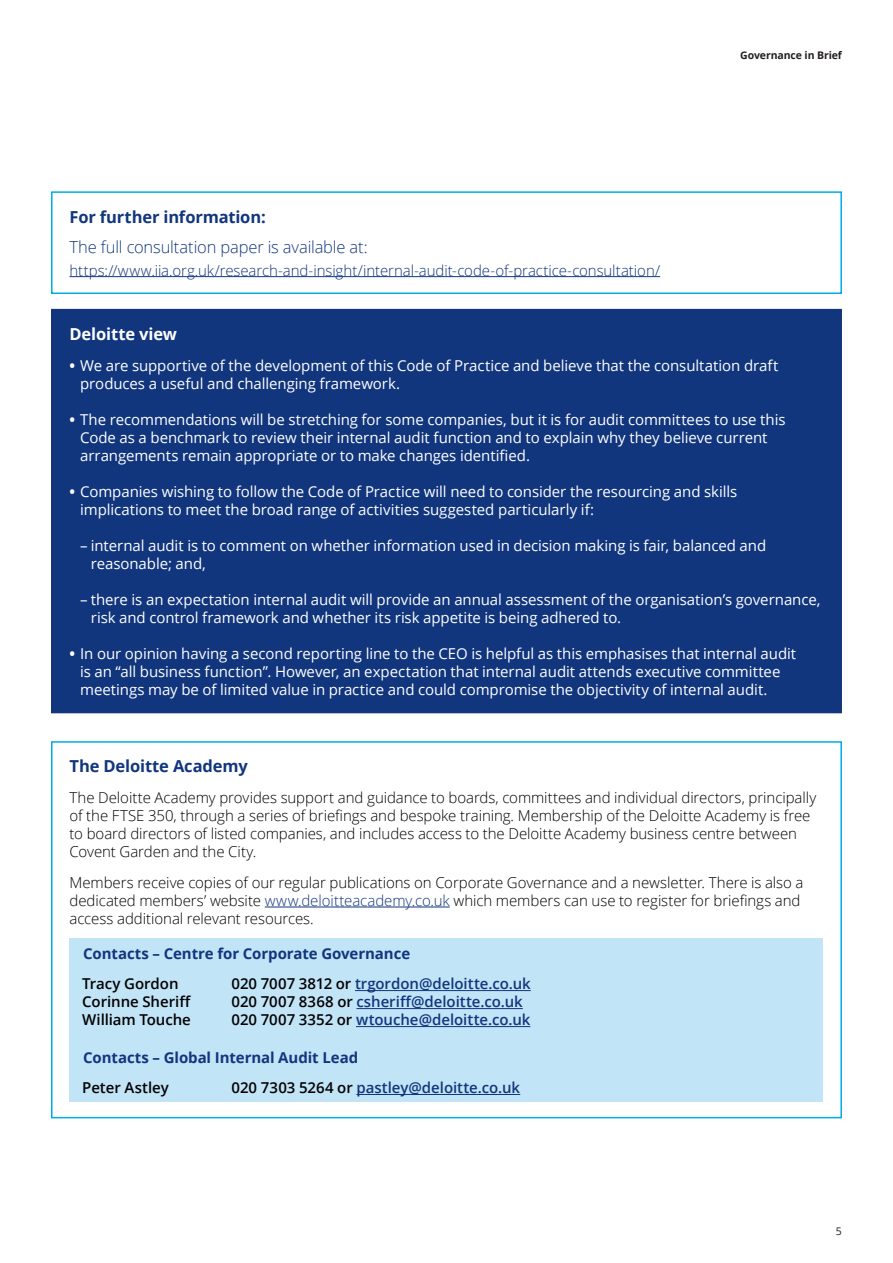
<style>
.page{position:relative;width:893px;height:1263px;background:#fff}
.page>*{position:absolute;margin:0;border:0;box-sizing:border-box;transform-origin:0 0}
.Subhead_A__8_5_12pt{font:700 16.5px "Open Sans";letter-spacing:-.01em;color:#11367e}
.Subhead_A__8_5_12pt-2{font:300 16.5px "Open Sans";letter-spacing:-.01em;color:#11367e}
.Subhead_A__8_5_12pt-3{font:700 16.5px "Open Sans";letter-spacing:-.01em;color:#fff}
.t1{font:15px/18px "Open Sans";letter-spacing:-.005em;color:#fff}
.Body_copy__8_5_12pt{font:300 15px/18px "Open Sans";letter-spacing:-.005em;color:#010101}
.Body_copy__8_5_12pt-2{font:600 15px "Open Sans";letter-spacing:-.005em;color:#11367e}
.Body_copy__8_5_12pt-3{font:300 15px "Open Sans";letter-spacing:-.005em;color:#11367e}
.Subhead_A__8_5_12pt-4{font:700 15px "Open Sans";letter-spacing:-.005em;color:#11367e}
.Body_copy__8_5_12pt-4{font:600 15px "Open Sans";letter-spacing:-.005em;color:#010101}
.t2{font:700 10.5px "Open Sans";letter-spacing:-.01em;color:#231f20}
.t3{font:10.5px "Open Sans";color:#231f20}
.s1{font-weight:700}
.s2{color:#11367e}
.s3{color:#010101}
</style>
<div class="page">
<hr style="left:70px;top:276px;width:590px;height:1px;background:#11367e">
<div style="left:51px;top:191px;width:791px;height:103px;border:2px solid #00abe7"></div>
<div style="left:52px;top:310px;width:789px;height:402px;background:#11367e"></div>
<div style="left:51px;top:309px;width:791px;height:404px;border:2px solid #11367e"></div>
<hr style="left:265px;top:907px;width:185px;height:1px;background:#11367e">
<div style="left:70px;top:939px;width:753px;height:163px;background:#c2e4f7"></div>
<hr style="left:355px;top:990px;width:176px;height:1px;background:#11367e">
<hr style="left:356px;top:1008px;width:167px;height:1px;background:#11367e">
<hr style="left:356px;top:1026px;width:174px;height:1px;background:#11367e">
<hr style="left:356px;top:1094px;width:164px;height:1px;background:#11367e">
<div style="left:51px;top:741px;width:791px;height:377px;border:2px solid #00abe7"></div>
<p class="Subhead_A__8_5_12pt" style="left:70px;top:205px;width:198px">For further information:</p>
<p class="Subhead_A__8_5_12pt-2" style="left:70px;top:236px;width:300px">The full consultation paper is available at:</p>
<p class="Body_copy__8_5_12pt-3" style="left:70px;top:260px;width:592px">https://www.iia.org.uk/research-and-insight/internal-audit-code-of-practice-consultation/</p>
<p class="t2" style="left:740px;top:48px;width:103px">Governance in Brief</p>
<p class="Subhead_A__8_5_12pt-3" style="left:70px;top:322px;width:109px">Deloitte view</p>
<p class="t1" style="left:80px;top:356px;width:700px;text-indent:-11px"><span class="s1">•</span> We are supportive of the development of this Code of Practice and believe that the consultation draft produces a useful and challenging framework.</p>
<p class="t1" style="left:80px;top:410px;width:707px;text-indent:-11px"><span class="s1">•</span> The recommendations will be stretching for some companies, but it is for audit committees to use this<br>Code as a benchmark to review their internal audit function and to explain why they believe current arrangements remain appropriate or to make changes identified.</p>
<p class="t1" style="left:80px;top:482px;width:659px;text-indent:-11px"><span class="s1">•</span> Companies wishing to follow the Code of Practice will need to consider the resourcing and skills implications to meet the broad range of activities suggested particularly if:</p>
<p class="t1" style="left:91px;top:536px;width:677px;text-indent:-11px">– internal audit is to comment on whether information used in decision making is fair, balanced and reasonable; and,</p>
<p class="t1" style="left:91px;top:590px;width:731px;text-indent:-11px">– there is an expectation internal audit will provide an annual assessment of the organisation’s governance, risk and control framework and whether its risk appetite is being adhered to.</p>
<p class="t1" style="left:80px;top:644px;width:718px;text-indent:-11px"><span class="s1">•</span> In our opinion having a second reporting line to the CEO is helpful as this emphasises that internal audit is an “all business function”. However, an expectation that internal audit attends executive committee meetings may be of limited value in practice and could compromise the objectivity of internal audit.</p>
<p class="Subhead_A__8_5_12pt" style="left:70px;top:755px;width:180px">The Deloitte Academy</p>
<p class="Body_copy__8_5_12pt" style="left:70px;top:788px;width:748px">The Deloitte Academy provides support and guidance to boards, committees and individual directors, principally of the FTSE 350, through a series of briefings and bespoke training. Membership of the Deloitte Academy is free to board directors of listed companies, and includes access to the Deloitte Academy business centre between Covent Garden and the City.</p>
<p class="Body_copy__8_5_12pt" style="left:70px;top:873px;width:735px">Members receive copies of our regular publications on Corporate Governance and a newsletter. There is also a dedicated members’ website <span class="s2">www.deloitteacademy.co.uk</span> which members can use to register for briefings and access additional relevant resources.</p>
<p class="Subhead_A__8_5_12pt-4" style="left:83px;top:943px;width:329px">Contacts – Centre for Corporate Governance</p>
<p class="Body_copy__8_5_12pt-4" style="left:82px;top:974px;width:98px">Tracy Gordon</p>
<p class="Body_copy__8_5_12pt-2" style="left:232px;top:974px;width:301px"><span class="s3">020 7007 3812 or</span> trgordon@deloitte.co.uk</p>
<p class="Body_copy__8_5_12pt-4" style="left:82px;top:992px;width:110px">Corinne Sheriff</p>
<p class="Body_copy__8_5_12pt-2" style="left:232px;top:992px;width:293px"><span class="s3">020 7007 8368 or</span> csheriff@deloitte.co.uk</p>
<p class="Body_copy__8_5_12pt-4" style="left:82px;top:1010px;width:110px">William Touche</p>
<p class="Body_copy__8_5_12pt-2" style="left:232px;top:1010px;width:300px"><span class="s3">020 7007 3352 or</span> wtouche@deloitte.co.uk</p>
<p class="Subhead_A__8_5_12pt-4" style="left:83px;top:1046px;width:277px">Contacts – Global Internal Audit Lead</p>
<p class="Body_copy__8_5_12pt-4" style="left:82px;top:1077px;width:88px">Peter Astley</p>
<p class="Body_copy__8_5_12pt-2" style="left:232px;top:1077px;width:290px"><span class="s3">020 7303 5264 or</span> pastley@deloitte.co.uk</p>
<p class="t3" style="left:836px;top:1224px;width:8px">5</p>
</div>
